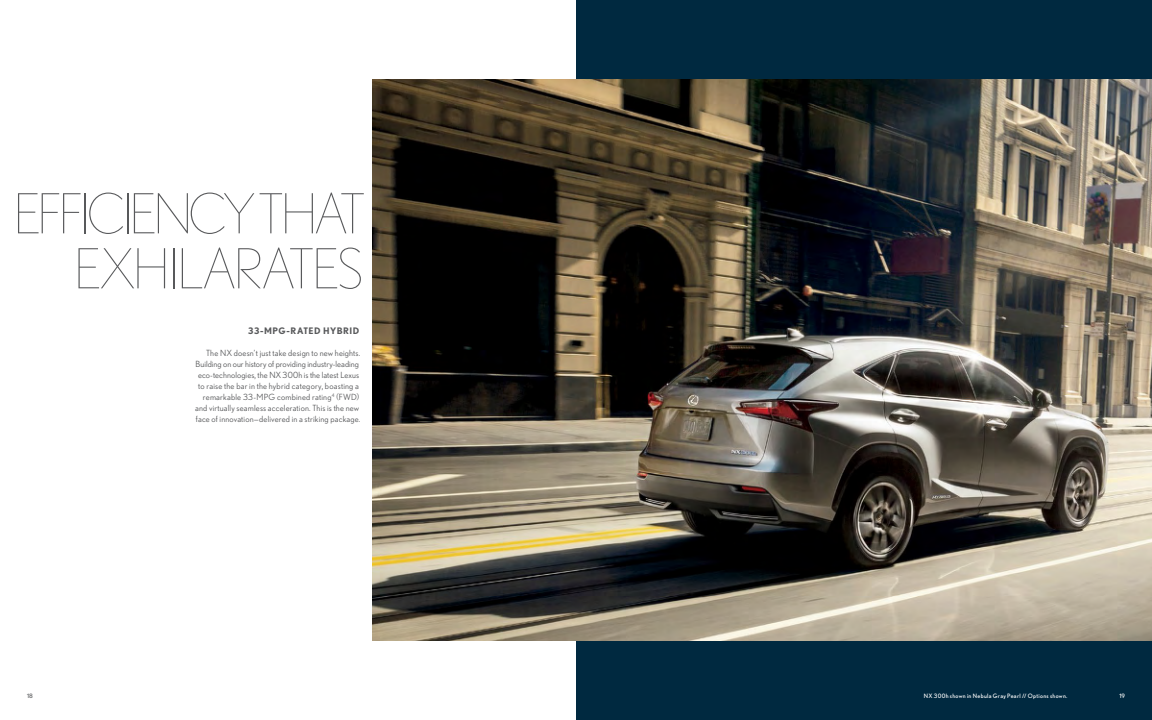
<style>
.page{position:relative;width:1152px;height:720px;background:#fff}
.page>*{position:absolute;margin:0;border:0;box-sizing:border-box;transform-origin:0 0}
.Headlines-light{font:200 55px "Nobel";letter-spacing:-.055em;color:#58595b}
.Headlines-light-2{font:200 55px "Nobel";letter-spacing:-.035em;color:#58595b}
.Body_copy{font:700 9px "Nobel";letter-spacing:.05em;color:#58595b}
.Body_copy-2{font:8.5px/11px "Nobel";letter-spacing:.02em;color:#58595b;text-align:right}
.t1{font:6px "Nobel";letter-spacing:.055em;color:#fff}
.t2{font:6px "Nobel";color:#58595b}
.s1{font-size:8px}
</style>
<div class="page">
<div style="left:576px;top:0;width:576px;height:720px;background:#002940"></div>
<img style="left:372px;top:79px;width:780px;height:562px">
<p class="Headlines-light" style="left:13px;top:183px;width:354px">EFFICIENCY THAT</p>
<p class="Headlines-light-2" style="left:74px;top:238px;width:291px">EXHILARATES</p>
<p class="Body_copy" style="left:248px;top:325px;width:112px">33-MPG-RATED HYBRID</p>
<p class="Body_copy-2" style="left:195px;top:347px;width:167px">The NX doesn’t just take design to new heights.<br>Building on our history of providing industry-leading eco-technologies, the NX 300h is the latest Lexus to raise the bar in the hybrid category, boasting a remarkable 33-MPG combined rating<sup>4</sup> <span class="s1">(</span>FWD<span class="s1">) </span>and virtually seamless acceleration. This is the new face of innovation—delivered in a striking package.</p>
<p class="t2" style="left:27px;top:692px;width:7px">18</p>
<p class="t1" style="left:924px;top:692px;width:145px">NX 300h shown in Nebula Gray Pearl // Options shown.</p>
<p class="t1" style="left:1119px;top:692px;width:7px">19</p>
</div>
